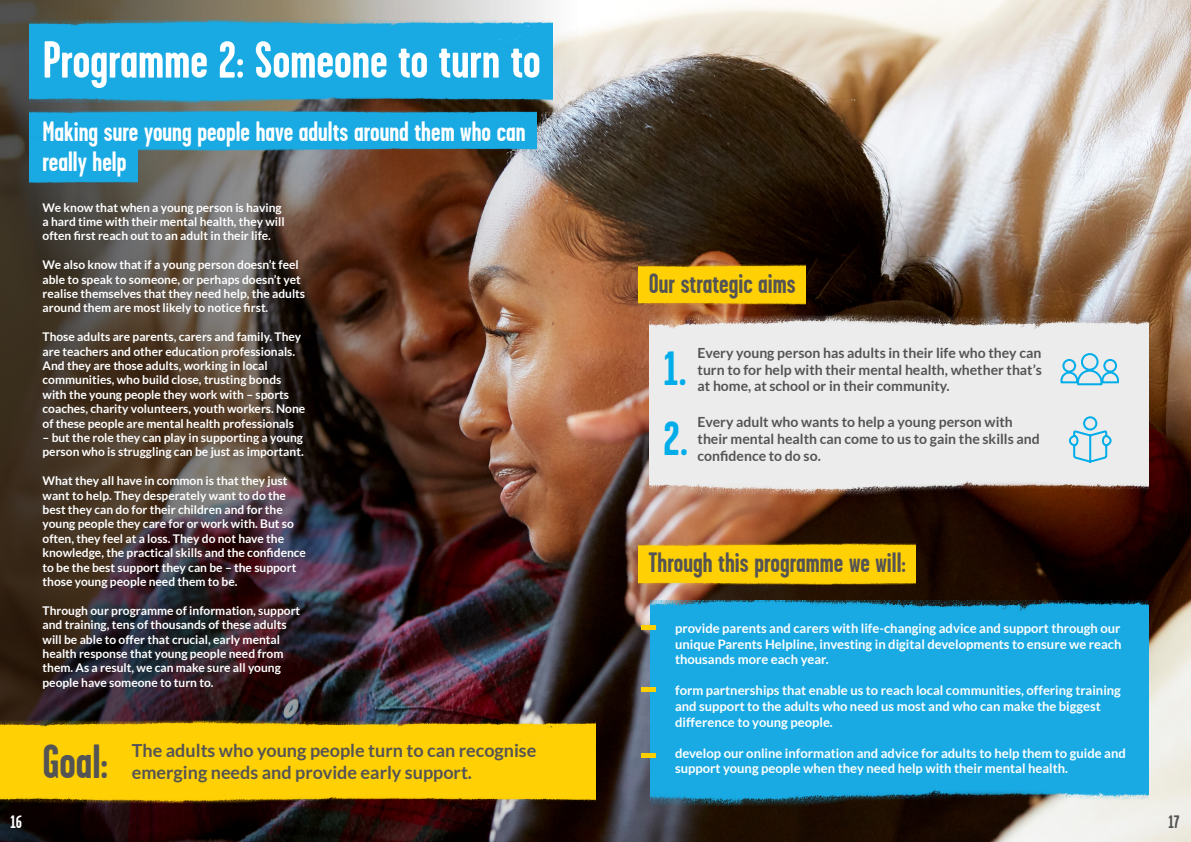
<style>
.page{position:relative;width:1191px;height:842px;background:#fff}
.page>*{position:absolute;margin:0;border:0;box-sizing:border-box;transform-origin:0 0}
.t1{font:700 52px "Garage Gothic";color:#fff}
.t2{font:700 48px "Garage Gothic";color:#555454}
.t3{font:700 48px/69.6px "Garage Gothic";color:#00ade9}
.t4{font:700 28px/30px "Garage Gothic";color:#fff}
.t5{font:700 28px "Garage Gothic";color:#555454}
.t6{font:700 18px "Lato";color:#555454}
.t7{font:700 18px "Garage Gothic";color:#fff}
.t8{font:700 18px "Garage Gothic";color:#555454}
.t9{font:700 14px/16.8px "Lato";color:#555454;text-align:justify}
.t10{font:700 13px/15.6px "Lato";color:#fff}
.t11{font:700 12px/14.4px "Lato";color:#fff}
</style>
<div class="page">
<img style="left:0;top:0;width:1191px;height:842px">
<img style="left:0;top:719px;width:595px;height:86px">
<img style="left:638px;top:543px;width:277px;height:42px">
<img style="left:638px;top:263px;width:167px;height:43px">
<div style="left:650px;top:601px;width:498px;height:204px;background:#19aae3"></div>
<div style="left:641px;top:625px;width:15px;height:5px;background:#ffd000"></div>
<div style="left:641px;top:687px;width:15px;height:5px;background:#ffd000"></div>
<div style="left:641px;top:753px;width:15px;height:5px;background:#ffd000"></div>
<img style="left:649px;top:311px;width:499px;height:187px">
<svg style="left:1067px;top:415px;width:45px;height:49px;background:#bedfeb"></svg>
<svg style="left:1059px;top:352px;width:61px;height:34px;background:#afdbeb"></svg>
<img style="left:29px;top:109px;width:508px;height:42px">
<div style="left:29px;top:135px;width:108px;height:50px;background:#19aae3"></div>
<img style="left:29px;top:18px;width:524px;height:87px">
<h1 class="t1" style="left:43px;top:32px;width:499px">Programme 2: Someone to turn to</h1>
<h3 class="t4" style="left:43px;top:116px;width:484px">Making sure young people have adults around them who can really help</h3>
<p class="t11" style="left:43px;top:200px;width:244px">We know that when a young person is having a hard time with their mental health, they will often first reach out to an adult in their life.</p>
<p class="t11" style="left:43px;top:257px;width:264px">We also know that if a young person doesn’t feel able to speak to someone, or perhaps doesn’t yet realise themselves that they need help, the adults around them are most likely to notice first.</p>
<p class="t11" style="left:43px;top:329px;width:264px">Those adults are parents, carers and family. They are teachers and other education professionals.<br>And they are those adults, working in local communities, who build close, trusting bonds with the young people they work with – sports coaches, charity volunteers, youth workers. None of these people are mental health professionals</p>
<p class="t11" style="left:43px;top:430px;width:263px">– but the role they can play in supporting a young person who is struggling can be just as important.</p>
<p class="t11" style="left:43px;top:473px;width:265px">What they all have in common is that they just want to help. They desperately want to do the best they can do for their children and for the young people they care for or work with. But so often, they feel at a loss. They do not have the knowledge, the practical skills and the confidence to be the best support they can be – the support those young people need them to be.</p>
<p class="t11" style="left:43px;top:603px;width:259px">Through our programme of information, support and training, tens of thousands of these adults will be able to offer that crucial, early mental health response that young people need from them. As a result, we can make sure all young people have someone to turn to.</p>
<h2 class="t2" style="left:43px;top:735px;width:67px">Goal:</h2>
<h3 class="t6" style="left:132px;top:740px;width:406px">The adults who young people turn to can recognise</h3>
<h3 class="t6" style="left:132px;top:762px;width:342px">emerging needs and provide early support.</h3>
<h3 class="t5" style="left:649px;top:268px;width:148px">Our strategic aims</h3>
<h2 class="t3" style="left:663px;top:334px;width:26px">1.<br>2.</h2>
<p class="t9" style="left:697px;top:344px;width:346px">Every young person has adults in their life who they can turn to for help with their mental health, whether that’s at home, at school or in their community.</p>
<p class="t9" style="left:697px;top:414px;width:344px;text-align:left">Every adult who wants to help a young person with their mental health can come to us to gain the skills and confidence to do so.</p>
<h3 class="t5" style="left:648px;top:548px;width:259px">Through this programme we will:</h3>
<p class="t10" style="left:675px;top:620px;width:448px;text-align:justify">provide parents and carers with life-changing advice and support through our unique Parents Helpline, investing in digital developments to ensure we reach thousands more each year.</p>
<p class="t10" style="left:675px;top:683px;width:447px">form partnerships that enable us to reach local communities, offering training and support to the adults who need us most and who can make the biggest difference to young people.</p>
<p class="t10" style="left:675px;top:745px;width:452px">develop our online information and advice for adults to help them to guide and support young people when they need help with their mental health.</p>
<h3 class="t7" style="left:10px;top:812px;width:13px">16</h3>
<h3 class="t8" style="left:1168px;top:812px;width:13px">17</h3>
</div>
